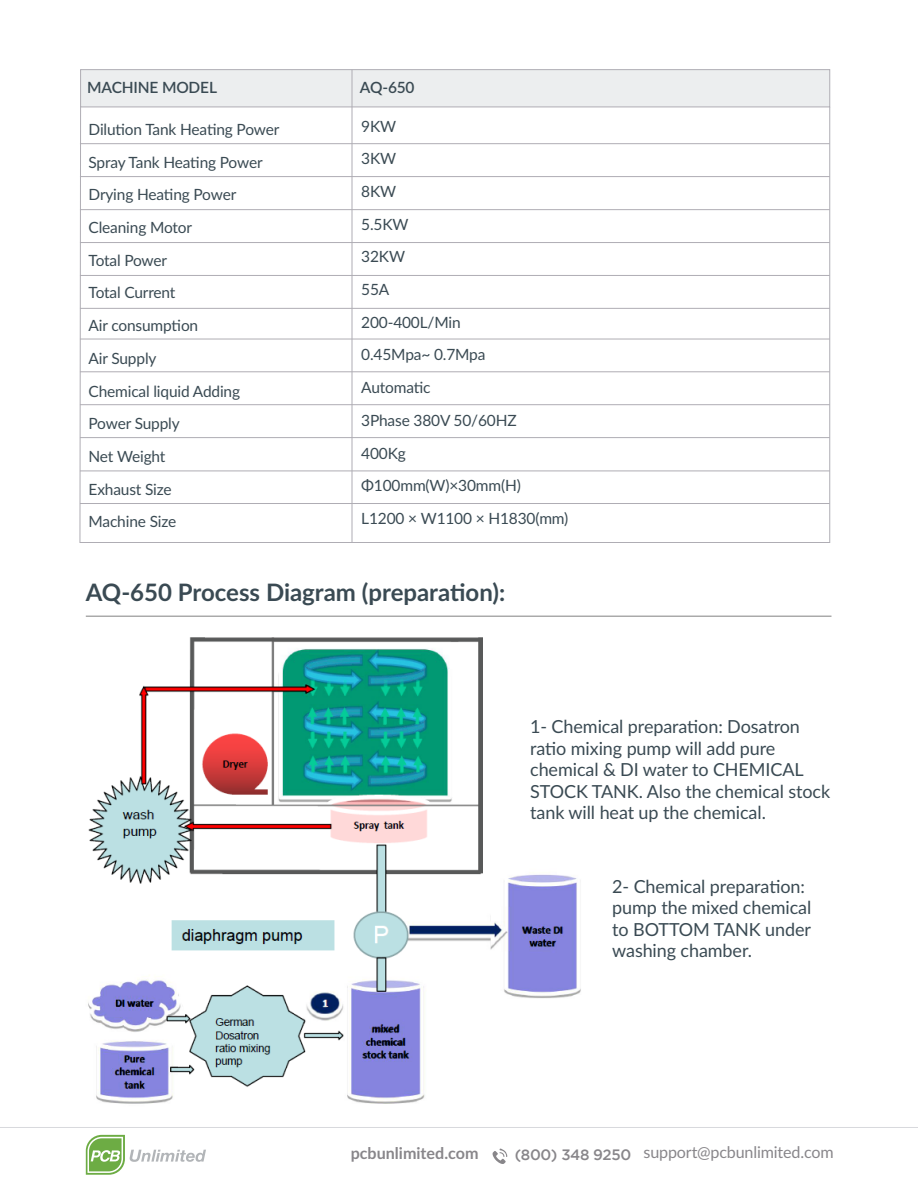
<style>
.page{position:relative;width:918px;height:1188px;background:#fff}
.page>*{position:absolute;margin:0;border:0;box-sizing:border-box;transform-origin:0 0}
.t1{font:700 24px "Lato";color:#3a4a53}
.t2{font:18px/21.6px "Lato";letter-spacing:-.005em;color:#3a4a53}
.t3{font:16.05px "Lato";letter-spacing:-.01em;color:#88868a}
.t4{font:700 16.05px "Lato";color:#88868a}
.t5{font:15.45px/32.7px "Lato";letter-spacing:-.01em;color:#3a4a53}
.t6{font:600 15.45px "Lato";letter-spacing:-.01em;color:#3a4a53}
</style>
<div class="page">
<img style="left:85px;top:615px;width:510px;height:520px">
<svg style="left:86px;top:1135px;width:120px;height:40px"></svg>
<hr style="left:0;top:1127px;width:918px;height:1px;background:#d8d9dd">
<svg style="left:493px;top:1148px;width:14px;height:16px"></svg>
<div style="left:80px;top:69px;width:750px;height:38px;background:#eceeef;border:1px solid #afadb4"></div>
<svg style="left:79px;top:106px;width:752px;height:437px"></svg>
<hr style="left:352px;top:70px;width:1px;height:472px;background:#afadb4">
<hr style="left:86px;top:616px;width:745px;height:1px;background:#818181">
<p class="t6" style="left:87px;top:76px;width:131px">MACHINE MODEL</p>
<p class="t6" style="left:360px;top:76px;width:56px">AQ-650</p>
<p class="t5" style="left:89px;top:112px;width:192px">Dilution Tank Heating Power<br>Spray Tank Heating Power<br>Drying Heating Power<br>Cleaning Motor<br>Total Power<br>Total Current<br>Air consumption<br>Air Supply<br>Chemical liquid Adding<br>Power Supply<br>Net Weight<br>Exhaust Size<br>Machine Size</p>
<p class="t5" style="left:361px;top:109px;width:209px">9KW<br>3KW<br>8KW<br>5.5KW<br>32KW<br>55A<br>200-400L/Min<br>0.45Mpa~ 0.7Mpa<br>Automatic<br>3Phase 380V 50/60HZ<br>400Kg<br>Φ100mm(W)×30mm(H)<br>L1200 × W1100 × H1830(mm)</p>
<h1 class="t1" style="left:86px;top:575px;width:421px">AQ-650 Process Diagram (preparation):</h1>
<p class="t2" style="left:530px;top:715px;width:302px">1- Chemical preparation: Dosatron ratio mixing pump will add pure chemical &amp; DI water to CHEMICAL<br>STOCK TANK. Also the chemical stock tank will heat up the chemical.</p>
<p class="t2" style="left:612px;top:874px;width:201px">2- Chemical preparation: pump the mixed chemical to BOTTOM TANK under washing chamber.</p>
<p class="t4" style="left:351px;top:1142px;width:129px">pcbunlimited.com</p>
<p class="t3" style="left:515px;top:1141px;width:320px"><sub>(800)</sub> <sub>348</sub> <sub>9250</sub> support@pcbunlimited.com</p>
</div>
